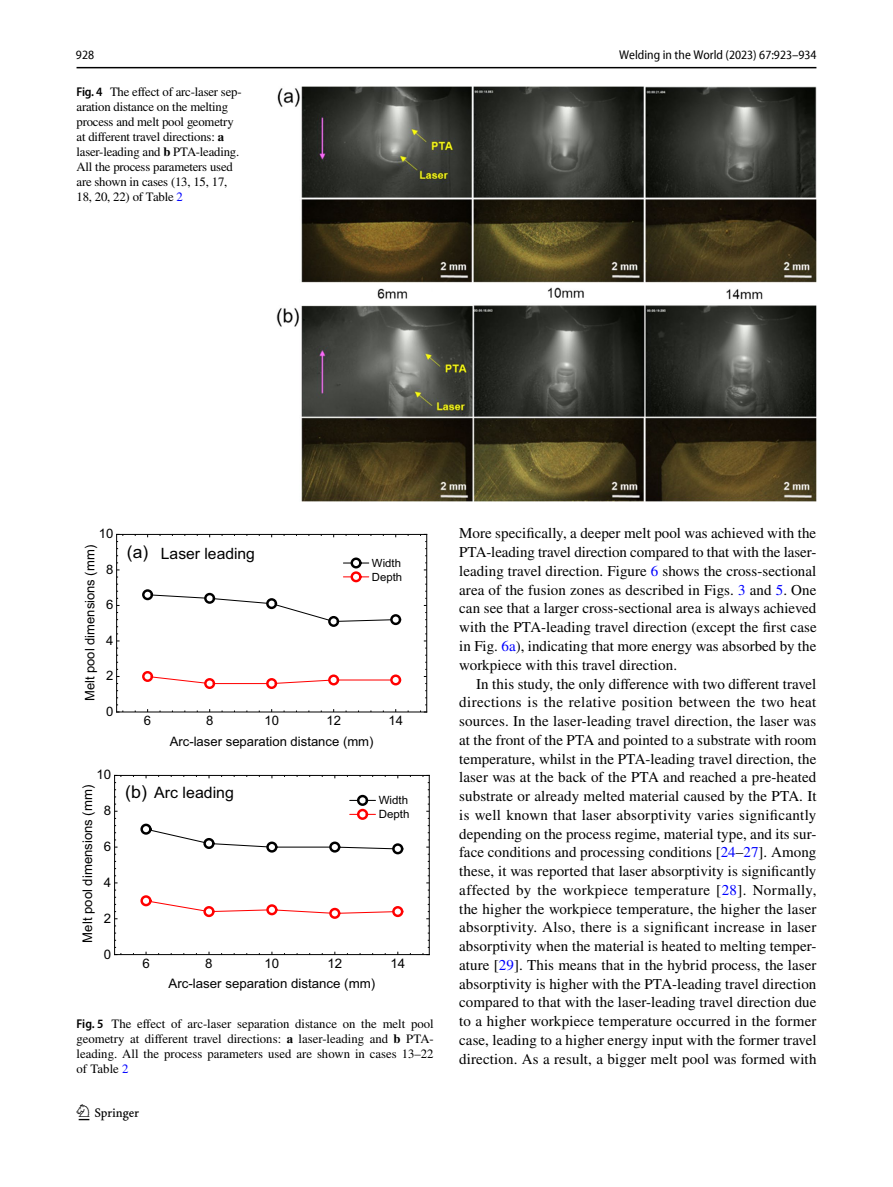
<style>
.page{position:relative;width:893px;height:1187px;background:#fff}
.page>*{position:absolute;margin:0;border:0;box-sizing:border-box;transform-origin:0 0}
.t1{font:22.5px "Springnew Regular 2";color:#000}
.t2{font:17.55px "Arial MT2";color:#000}
.t3{font:17.25px "Arial MT2";color:#000}
.t4{font:15.75px "Arial MT2";color:#000}
.t5{font:15.6px "Arial MT2";color:#000}
.t6{font:15px/18.8px "STIX";letter-spacing:.005em;color:#000;text-align:justify}
.t7{font:13.35px "Arial MT2";color:#000}
.t8{font:13.05px "Arial MT2";color:#000}
.t9{font:12.75px/15px "STIX";letter-spacing:-.015em;color:#000}
.t10{font:semi-condensed 12.75px "Myriad Pro Unic";color:#000}
.t11{font:11.4px/14px "Arial MT2";color:#000}
.t12{font:11.25px/13.8px "Arial MT2";color:#000}
.s1{font-family:"Myriad Pro";font-weight:600;font-stretch:semi-condensed}
.s2{font-weight:700}
.s3{color:#00f}
</style>
<div class="page">
<hr style="left:77px;top:67px;width:739px;height:1px;background:#000">
<img style="left:276px;top:87px;width:540px;height:414px">
<hr style="left:117px;top:711px;width:310px;height:1px;background:#000">
<hr style="left:117px;top:534px;width:310px;height:1px;background:#000">
<hr style="left:116px;top:534px;width:1px;height:178px;background:#000">
<svg style="left:117px;top:704px;width:6px;height:8px"></svg>
<hr style="left:426px;top:534px;width:1px;height:178px;background:#000">
<svg style="left:420px;top:704px;width:7px;height:8px"></svg>
<svg style="left:420px;top:534px;width:7px;height:8px"></svg>
<svg style="left:147px;top:594px;width:245px;height:28px"></svg>
<svg style="left:142px;top:589px;width:11px;height:11px"></svg>
<svg style="left:204px;top:592px;width:11px;height:11px"></svg>
<svg style="left:266px;top:598px;width:11px;height:11px"></svg>
<svg style="left:328px;top:616px;width:11px;height:11px"></svg>
<svg style="left:390px;top:614px;width:11px;height:11px"></svg>
<svg style="left:150px;top:675px;width:242px;height:9px"></svg>
<svg style="left:142px;top:671px;width:11px;height:11px"></svg>
<svg style="left:204px;top:678px;width:11px;height:11px"></svg>
<svg style="left:266px;top:678px;width:11px;height:11px"></svg>
<svg style="left:328px;top:674px;width:11px;height:11px"></svg>
<svg style="left:390px;top:674px;width:11px;height:11px"></svg>
<svg style="left:343px;top:562px;width:26px;height:1px"></svg>
<svg style="left:351px;top:557px;width:11px;height:11px"></svg>
<svg style="left:343px;top:576px;width:26px;height:1px"></svg>
<svg style="left:351px;top:571px;width:11px;height:11px"></svg>
<hr style="left:115px;top:954px;width:314px;height:1px;background:#000">
<hr style="left:115px;top:775px;width:314px;height:1px;background:#000">
<hr style="left:114px;top:775px;width:1px;height:179px;background:#000">
<hr style="left:429px;top:775px;width:1px;height:179px;background:#000">
<svg style="left:145px;top:830px;width:247px;height:19px"></svg>
<svg style="left:140px;top:823px;width:12px;height:11px"></svg>
<svg style="left:203px;top:837px;width:12px;height:12px"></svg>
<svg style="left:266px;top:841px;width:11px;height:11px"></svg>
<svg style="left:329px;top:841px;width:11px;height:11px"></svg>
<svg style="left:392px;top:843px;width:11px;height:11px"></svg>
<svg style="left:145px;top:901px;width:249px;height:13px"></svg>
<svg style="left:140px;top:895px;width:12px;height:11px"></svg>
<svg style="left:203px;top:906px;width:12px;height:11px"></svg>
<svg style="left:266px;top:904px;width:11px;height:11px"></svg>
<svg style="left:329px;top:907px;width:11px;height:11px"></svg>
<svg style="left:392px;top:906px;width:11px;height:11px"></svg>
<svg style="left:350px;top:799px;width:25px;height:1px"></svg>
<svg style="left:357px;top:794px;width:11px;height:11px"></svg>
<svg style="left:350px;top:813px;width:25px;height:1px"></svg>
<svg style="left:357px;top:808px;width:11px;height:11px"></svg>
<p class="t10" style="left:76px;top:50px;width:20px">928</p>
<p class="t10" style="left:619px;top:50px;width:199px">Welding in the World (2023) 67:923–934</p>
<p class="t9" style="left:77px;top:85px;width:167px"><span class="s1">Fig. 4</span> The effect of arc-laser sep&shy;aration distance on the melting process and melt pool geometry at different travel directions: <span class="s2">a </span>laser-leading and <span class="s2">b</span> PTA-leading.<br>All the process parameters used are shown in cases (13, 15, 17,<br>18, 20, 22) of Table <span class="s3">2</span></p>
<p class="t8" style="left:99px;top:525px;width:16px">10</p>
<p class="t8" style="left:81px;top:701px;width:158px;rotate:-90deg">Melt pool dimensions (mm)</p>
<p class="t8" style="left:106px;top:560px;width:9px">8</p>
<p class="t8" style="left:106px;top:596px;width:9px">6</p>
<p class="t8" style="left:106px;top:631px;width:9px">4</p>
<p class="t8" style="left:106px;top:666px;width:9px">2</p>
<p class="t8" style="left:106px;top:702px;width:9px">0</p>
<p class="t8" style="left:97px;top:765px;width:16px">10</p>
<p class="t7" style="left:78px;top:942px;width:159px;rotate:-90deg">Melt pool dimensions (mm)</p>
<p class="t8" style="left:104px;top:801px;width:9px">8</p>
<p class="t8" style="left:104px;top:837px;width:9px">6</p>
<p class="t8" style="left:104px;top:873px;width:9px">4</p>
<p class="t8" style="left:104px;top:909px;width:9px">2</p>
<p class="t8" style="left:104px;top:944px;width:9px">0</p>
<p class="t3" style="left:127px;top:540px;width:23px">(a)</p>
<p class="t5" style="left:161px;top:542px;width:96px">Laser leading</p>
<p class="t12" style="left:372px;top:556px;width:32px">Width<br>Depth</p>
<p class="t8" style="left:144px;top:711px;width:9px">6</p>
<p class="t8" style="left:206px;top:711px;width:9px">8</p>
<p class="t8" style="left:264px;top:711px;width:16px">10</p>
<p class="t8" style="left:326px;top:711px;width:16px">12</p>
<p class="t8" style="left:388px;top:711px;width:16px">14</p>
<p class="t8" style="left:170px;top:732px;width:205px">Arc-laser separation distance (mm)</p>
<p class="t2" style="left:125px;top:779px;width:23px">(b)</p>
<p class="t4" style="left:154px;top:781px;width:81px">Arc leading</p>
<p class="t11" style="left:379px;top:793px;width:32px">Width<br>Depth</p>
<p class="t8" style="left:142px;top:954px;width:9px">6</p>
<p class="t8" style="left:205px;top:954px;width:9px">8</p>
<p class="t8" style="left:265px;top:954px;width:16px">10</p>
<p class="t8" style="left:327px;top:954px;width:16px">12</p>
<p class="t8" style="left:390px;top:954px;width:16px">14</p>
<p class="t8" style="left:169px;top:974px;width:208px">Arc-laser separation distance (mm)</p>
<p class="t9" style="left:77px;top:1016px;width:359px;text-align:justify"><span class="s1">Fig. 5</span> The effect of arc-laser separation distance on the melt pool geometry at different travel directions: <span class="s2">a</span> laser-leading and <span class="s2">b</span> PTA&shy;leading. All the process parameters used are shown in cases 13–22 of Table <span class="s3">2</span></p>
<h1 class="t1" style="left:79px;top:1104px;width:62px">1 3</h1>
<p class="t6" style="left:459px;top:525px;width:359px">More specifically, a deeper melt pool was achieved with the PTA-leading travel direction compared to that with the laser&shy;leading travel direction. Figure <span class="s3">6</span> shows the cross-sectional area of the fusion zones as described in Figs. <span class="s3">3</span> and <span class="s3">5</span>. One can see that a larger cross-sectional area is always achieved with the PTA-leading travel direction (except the first case in Fig. <span class="s3">6a</span>), indicating that more energy was absorbed by the workpiece with this travel direction.</p>
<p class="t6" style="left:459px;top:675px;width:359px;text-indent:17px">In this study, the only difference with two different travel directions is the relative position between the two heat sources. In the laser-leading travel direction, the laser was at the front of the PTA and pointed to a substrate with room temperature, whilst in the PTA-leading travel direction, the laser was at the back of the PTA and reached a pre-heated substrate or already melted material caused by the PTA. It is well known that laser absorptivity varies significantly depending on the process regime, material type, and its sur&shy;face conditions and processing conditions [<span class="s3">24</span>–<span class="s3">27</span>]. Among these, it was reported that laser absorptivity is significantly affected by the workpiece temperature [<span class="s3">28</span>]. Normally, the higher the workpiece temperature, the higher the laser absorptivity. Also, there is a significant increase in laser absorptivity when the material is heated to melting temper&shy;ature [<span class="s3">29</span>]. This means that in the hybrid process, the laser absorptivity is higher with the PTA-leading travel direction compared to that with the laser-leading travel direction due to a higher workpiece temperature occurred in the former case, leading to a higher energy input with the former travel direction. As a result, a bigger melt pool was formed with</p>
</div>
